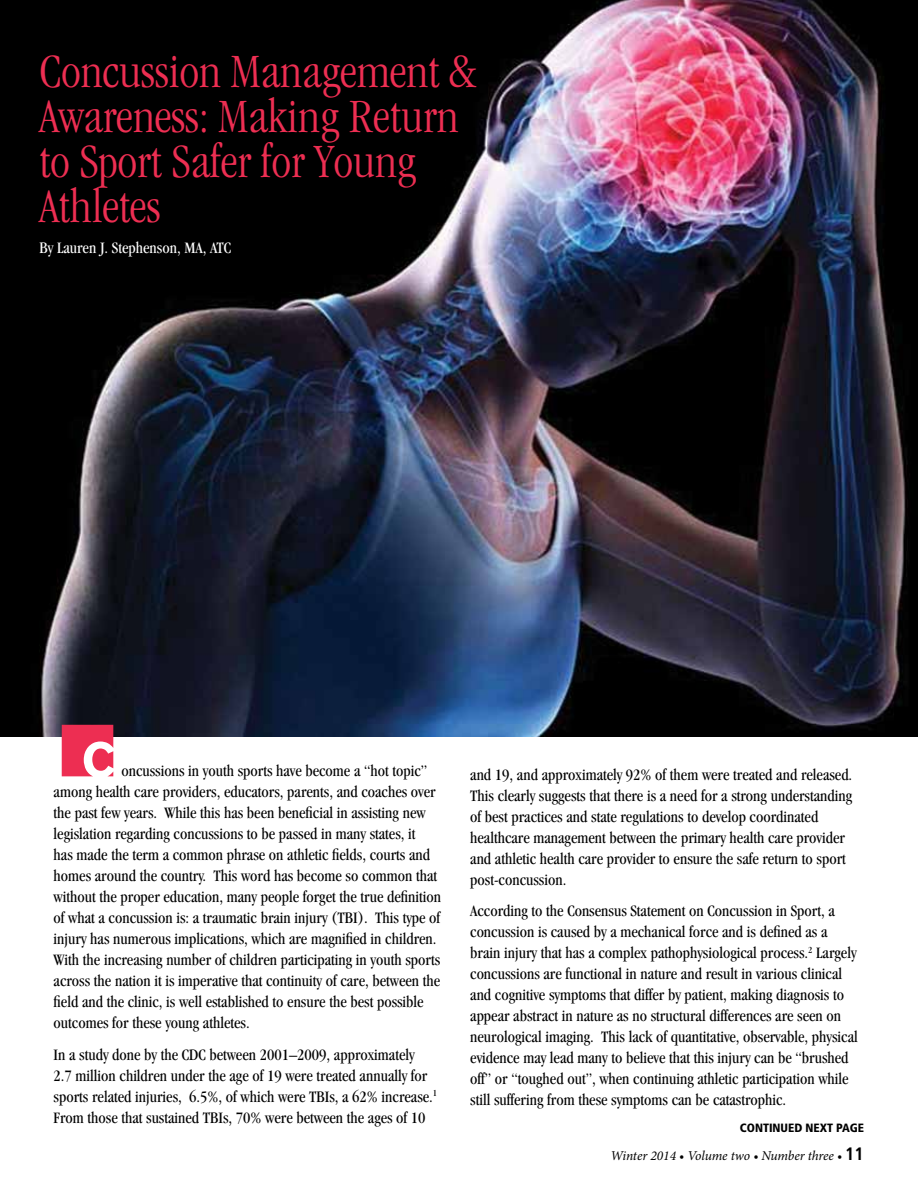
<style>
.page{position:relative;width:918px;height:1188px;background:#fff}
.page>*{position:absolute;margin:0;border:0;box-sizing:border-box;transform-origin:0 0}
.t1{font:700 73.5px "ABC Logos XYZ";color:#ed2e52}
.t2{font:300 condensed 49.5px/45px "Garamond";color:#ed2e52}
.t3{font:condensed 16.5px/21px "Garamond";color:#000}
.t4{font:condensed 16.5px "Garamond";color:#fff}
.t5{font:italic 13.5px "Minion Pro";letter-spacing:-.01em;color:#000}
.t6{font:900 condensed 12px "Frutiger";color:#000}
.s1{font-family:"Frutiger";font-weight:700;font-style:normal;font-stretch:condensed;font-size:18px}
</style>
<div class="page">
<img style="left:0;top:0;width:918px;height:736px">
<h2 class="t2" style="left:40px;top:49px;width:439px">Concussion Management &amp;<br>Awareness: Making Return to Sport Safer for Young<br>Athletes</h2>
<p class="t4" style="left:40px;top:239px;width:193px">By Lauren J. Stephenson, MA, ATC</p>
<h1 class="t1" style="left:54px;top:710px;width:69px">C</h1>
<p class="t3" style="left:54px;top:761px;width:389px;text-indent:68px">oncussions in youth sports have become a “hot topic” among health care providers, educators, parents, and coaches over the past few years. While this has been beneficial in assisting new legislation regarding concussions to be passed in many states, it<br>has made the term a common phrase on athletic fields, courts and homes around the country. This word has become so common that without the proper education, many people forget the true definition of what a concussion is: a traumatic brain injury (TBI). This type of injury has numerous implications, which are magnified in children.<br>With the increasing number of children participating in youth sports across the nation it is imperative that continuity of care, between the field and the clinic, is well established to ensure the best possible outcomes for these young athletes.</p>
<p class="t3" style="left:54px;top:1044px;width:385px">In a study done by the CDC between 2001–2009, approximately<br>2.7 million children under the age of 19 were treated annually for sports related injuries, 6.5%, of which were TBIs, a 62% increase.<sup>1<br></sup>From those that sustained TBIs, 70% were between the ages of 10</p>
<p class="t3" style="left:470px;top:764px;width:384px">and 19, and approximately 92% of them were treated and released.<br>This clearly suggests that there is a need for a strong understanding of best practices and state regulations to develop coordinated healthcare management between the primary health care provider and athletic health care provider to ensure the safe return to sport post-concussion.</p>
<p class="t3" style="left:470px;top:900px;width:389px">According to the Consensus Statement on Concussion in Sport, a concussion is caused by a mechanical force and is defined as a brain injury that has a complex pathophysiological process.<sup>2</sup> Largely concussions are functional in nature and result in various clinical and cognitive symptoms that differ by patient, making diagnosis to appear abstract in nature as no structural differences are seen on neurological imaging. This lack of quantitative, observable, physical evidence may lead many to believe that this injury can be “brushed off” or “toughed out”, when continuing athletic participation while still suffering from these symptoms can be catastrophic.</p>
<p class="t6" style="left:740px;top:1121px;width:126px">CONTINUED NEXT PAGE</p>
<p class="t5" style="left:610px;top:1147px;width:255px">Winter 2014 • Volume two • Number three • <span class="s1">11</span></p>
</div>
